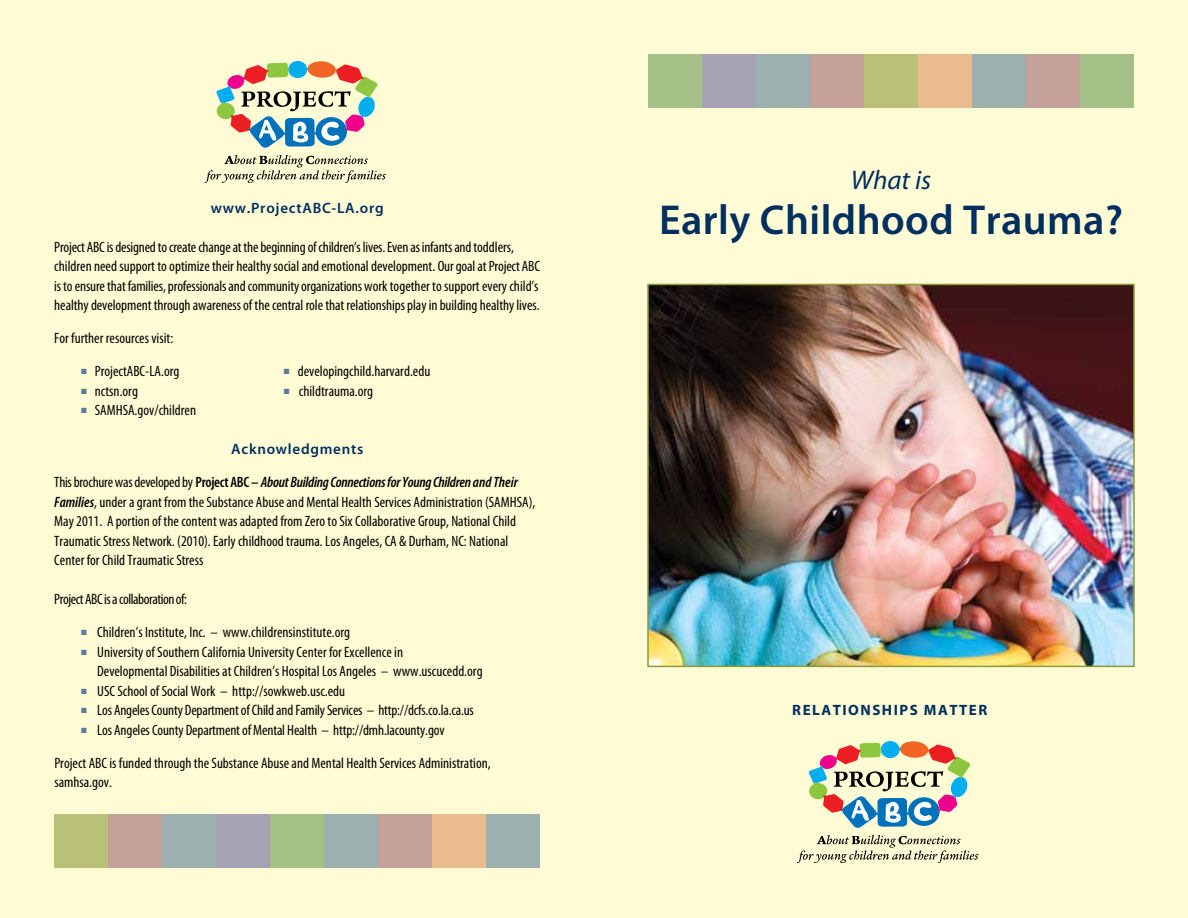
<style>
.page{position:relative;width:1188px;height:918px;background:#fffcd5}
.page>*{position:absolute;margin:0;border:0;box-sizing:border-box;transform-origin:0 0}
.t1{font:600 42px "Myriad Pro";letter-spacing:.01em;color:#002f60}
.t2{font:italic 27px "Myriad Pro";color:#002f60}
.t3{font:condensed 15px/19.5px "Myriad Pro";color:#000}
.t4{font:600 15px "Myriad Pro";letter-spacing:.05em;color:#002f60}
.t5{font:condensed 15px "Myriad Pro";letter-spacing:-.03em;color:#000}
.t6{font:700 15px "Myriad Pro";letter-spacing:.1em;color:#002f60}
.s1{color:#5a7e98}
.s2{font-weight:600}
.s3{font-weight:600;font-style:italic}
</style>
<div class="page">
<svg style="left:809px;top:741px;width:162px;height:87px"></svg>
<svg style="left:797px;top:835px;width:181px;height:28px"></svg>
<div style="left:648px;top:54px;width:54px;height:54px;background:#a5c087"></div>
<div style="left:1080px;top:54px;width:54px;height:54px;background:#a5c087"></div>
<div style="left:702px;top:54px;width:54px;height:54px;background:#a6a2b4"></div>
<div style="left:756px;top:54px;width:54px;height:54px;background:#9cb0b0"></div>
<div style="left:810px;top:54px;width:54px;height:54px;background:#c5a299"></div>
<div style="left:864px;top:54px;width:54px;height:54px;background:#b9c179"></div>
<div style="left:918px;top:54px;width:54px;height:54px;background:#e9bb8e"></div>
<div style="left:972px;top:54px;width:54px;height:54px;background:#9cb0b0"></div>
<div style="left:1026px;top:54px;width:54px;height:54px;background:#c5a299"></div>
<img style="left:650px;top:287px;width:482px;height:377px">
<div style="left:647px;top:284px;width:488px;height:383px;border:2px solid #8b9b3c"></div>
<svg style="left:216px;top:61px;width:162px;height:87px"></svg>
<svg style="left:205px;top:155px;width:181px;height:28px"></svg>
<div style="left:486px;top:814px;width:53px;height:54px;background:#9cb0b0"></div>
<div style="left:54px;top:814px;width:54px;height:54px;background:#b9c179"></div>
<div style="left:432px;top:814px;width:54px;height:54px;background:#e9bb8e"></div>
<div style="left:378px;top:814px;width:54px;height:54px;background:#c5a299"></div>
<div style="left:324px;top:814px;width:54px;height:54px;background:#9cb0b0"></div>
<div style="left:270px;top:814px;width:54px;height:54px;background:#a5c087"></div>
<div style="left:216px;top:814px;width:54px;height:54px;background:#a6a2b4"></div>
<div style="left:162px;top:814px;width:54px;height:54px;background:#9cb0b0"></div>
<div style="left:108px;top:814px;width:54px;height:54px;background:#c5a299"></div>
<p class="t4" style="left:211px;top:200px;width:174px">www.ProjectABC-LA.org</p>
<p class="t3" style="left:54px;top:238px;width:487px">Project ABC is designed to create change at the beginning of children’s lives. Even as infants and toddlers, children need support to optimize their healthy social and emotional development. Our goal at Project ABC is to ensure that families, professionals and community organizations work together to support every child’s healthy development through awareness of the central role that relationships play in building healthy lives.</p>
<p class="t3" style="left:54px;top:329px;width:120px">For further resources visit:</p>
<p class="t3" style="left:81px;top:362px;width:100px"><span class="s1">■</span> ProjectABC-LA.org</p>
<p class="t3" style="left:284px;top:362px;width:148px"><span class="s1">■</span> developingchild.harvard.edu</p>
<p class="t3" style="left:81px;top:382px;width:58px"><span class="s1">■</span> nctsn.org</p>
<p class="t3" style="left:284px;top:382px;width:91px"><span class="s1">■</span> childtrauma.org</p>
<p class="t3" style="left:81px;top:401px;width:116px"><span class="s1">■</span> SAMHSA.gov/children</p>
<p class="t4" style="left:231px;top:441px;width:134px">Acknowledgments</p>
<p class="t3" style="left:54px;top:473px;width:483px">This brochure was developed by <span class="s2">Project ABC –</span> <span class="s3">About Building Connections for Young Children and Their Families</span>, under a grant from the Substance Abuse and Mental Health Services Administration (SAMHSA), May 2011. A portion of the content was adapted from Zero to Six Collaborative Group, National Child Traumatic Stress Network. (2010). Early childhood trauma. Los Angeles, CA &amp; Durham, NC: National Center for Child Traumatic Stress</p>
<p class="t5" style="left:54px;top:591px;width:134px">Project ABC is a collaboration of:</p>
<p class="t3" style="left:81px;top:623px;width:270px"><span class="s1">■</span> Children’s Institute, Inc. – www.childrensinstitute.org</p>
<p class="t3" style="left:97px;top:643px;width:387px;text-indent:-16px"><span class="s1">■</span> University of Southern California University Center for Excellence in<br>Developmental Disabilities at Children’s Hospital Los Angeles – www.uscucedd.org</p>
<p class="t3" style="left:81px;top:682px;width:265px"><span class="s1">■</span> USC School of Social Work – http://sowkweb.usc.edu</p>
<p class="t3" style="left:81px;top:701px;width:394px"><span class="s1">■</span> Los Angeles County Department of Child and Family Services – http://dcfs.co.la.ca.us</p>
<p class="t3" style="left:81px;top:721px;width:365px"><span class="s1">■</span> Los Angeles County Department of Mental Health – http://dmh.lacounty.gov</p>
<p class="t3" style="left:54px;top:754px;width:438px">Project ABC is funded through the Substance Abuse and Mental Health Services Administration, samhsa.gov.</p>
<h2 class="t2" style="left:851px;top:165px;width:82px">What is</h2>
<h1 class="t1" style="left:659px;top:197px;width:465px">Early Childhood Trauma?</h1>
<p class="t6" style="left:792px;top:701px;width:196px">RELATIONSHIPS MATTER</p>
</div>
